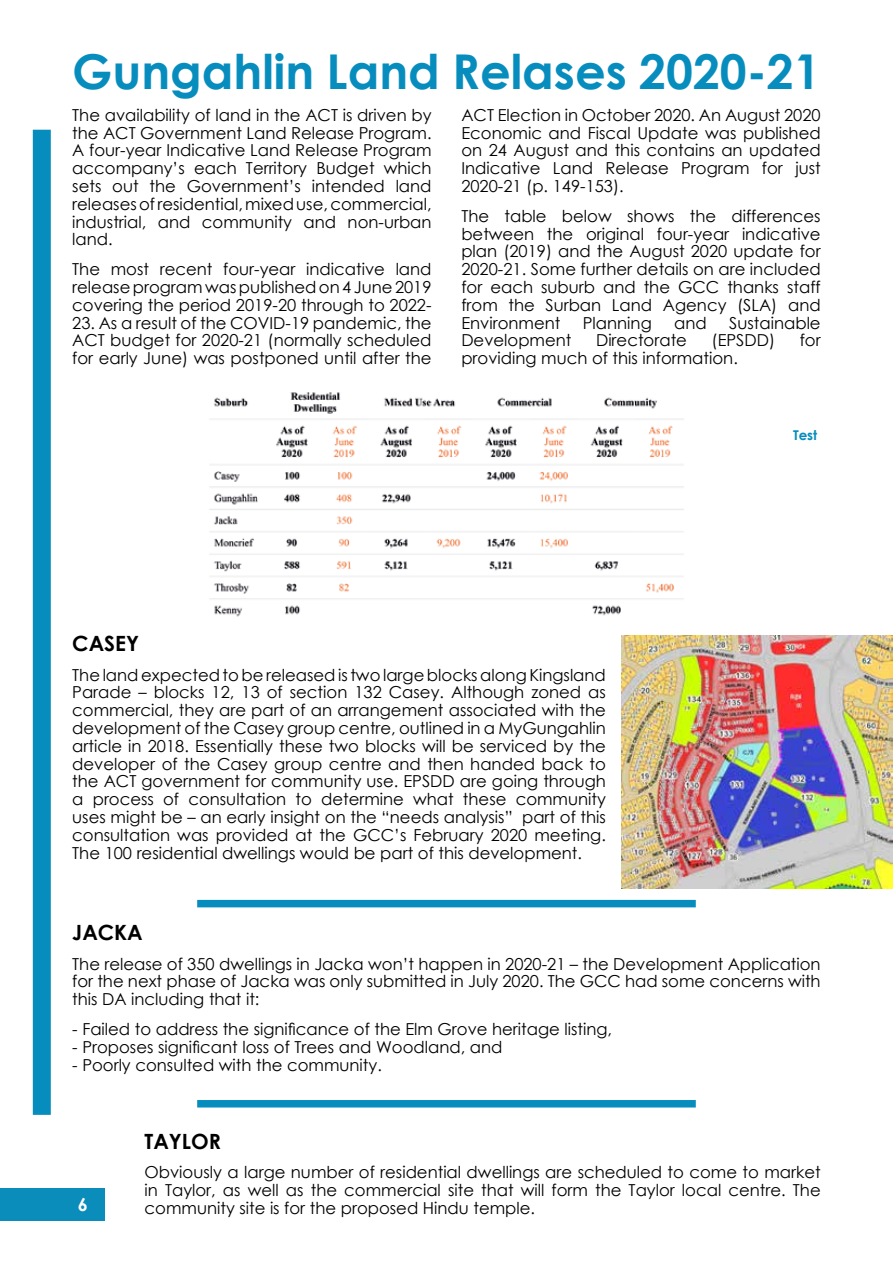
<style>
.page{position:relative;width:893px;height:1263px;background:#fff}
.page>*{position:absolute;margin:0;border:0;box-sizing:border-box;transform-origin:0 0}
.t1{font:700 48px "Century Gothic";color:#078dbd}
.t2{font:700 21px "Century Gothic";color:#000}
.t3{font:700 18px "Century Gothic";color:#fff}
.t4{font:16.5px/17.9px "Century Gothic";color:#000;text-align:justify}
.t5{font:700 13.5px "Century Gothic";color:#078dbd}
</style>
<div class="page">
<div style="left:0;top:1188px;width:104px;height:33px;background:#0b8dbc"></div>
<div style="left:33px;top:130px;width:18px;height:985px;background:#078dbd"></div>
<div style="left:197px;top:900px;width:499px;height:7px;background:#078dbd"></div>
<div style="left:197px;top:1100px;width:499px;height:7px;background:#078dbd"></div>
<img style="left:209px;top:392px;width:475px;height:225px">
<img style="left:622px;top:635px;width:271px;height:253px">
<h1 class="t1" style="left:72px;top:35px;width:750px">Gungahlin Land Relases 2020-21</h1>
<p class="t4" style="left:72px;top:106px;width:361px">The availability of land in the ACT is driven by the ACT Government Land Release Program.<br>A four-year Indicative Land Release Program accompany’s each Territory Budget which sets out the Government’s intended land releases of residential, mixed use, commercial, industrial, and community and non-urban land.</p>
<p class="t4" style="left:72px;top:260px;width:361px">The most recent four-year indicative land release program was published on 4 June 2019 covering the period 2019-20 through to 2022-</p>
<p class="t4" style="left:72px;top:313px;width:361px">23. As a result of the COVID-19 pandemic, the ACT budget for 2020-21 (normally scheduled for early June) was postponed until after the</p>
<p class="t4" style="left:461px;top:106px;width:361px">ACT Election in October 2020. An August 2020<br>Economic and Fiscal Update was published on 24 August and this contains an updated Indicative Land Release Program for just 2020-21 (p. 149-153).</p>
<p class="t4" style="left:461px;top:207px;width:361px">The table below shows the differences between the original four-year indicative plan (2019) and the August 2020 update for 2020-21. Some further details on are included for each suburb and the GCC thanks staff from the Surban Land Agency (SLA) and Environment</p>
<p class="t4" style="left:583px;top:313px;width:70px">Planning</p>
<p class="t4" style="left:674px;top:313px;width:34px">and</p>
<p class="t4" style="left:729px;top:313px;width:93px">Sustainable</p>
<p class="t4" style="left:461px;top:331px;width:112px">Development</p>
<p class="t4" style="left:596px;top:331px;width:92px">Directorate</p>
<p class="t4" style="left:712px;top:331px;width:65px">(EPSDD)</p>
<p class="t4" style="left:800px;top:331px;width:22px">for</p>
<p class="t4" style="left:461px;top:349px;width:278px">providing much of this information.</p>
<p class="t5" style="left:793px;top:425px;width:26px">Test</p>
<p class="t2" style="left:72px;top:627px;width:68px">CASEY</p>
<p class="t4" style="left:72px;top:665px;width:535px">The land expected to be released is two large blocks along Kingsland Parade – blocks 12, 13 of section 132 Casey. Although zoned as commercial, they are part of an arrangement associated with the development of the Casey group centre, outlined in a MyGungahlin article in 2018. Essentially these two blocks will be serviced by the developer of the Casey group centre and then handed back to the ACT government for community use. EPSDD are going through a process of consultation to determine what these community uses might be – an early insight on the “needs analysis” part of this consultation was provided at the GCC’s February 2020 meeting.<br>The 100 residential dwellings would be part of this development.</p>
<p class="t2" style="left:72px;top:916px;width:72px">JACKA</p>
<p class="t4" style="left:72px;top:954px;width:750px">The release of 350 dwellings in Jacka won’t happen in 2020-21 – the Development Application for the next phase of Jacka was only submitted in July 2020. The GCC had some concerns with this DA including that it:</p>
<p class="t4" style="left:72px;top:1020px;width:541px">- Failed to address the significance of the Elm Grove heritage listing,</p>
<p class="t4" style="left:72px;top:1038px;width:432px">- Proposes significant loss of Trees and Woodland, and</p>
<p class="t4" style="left:72px;top:1055px;width:311px">- Poorly consulted with the community.</p>
<p class="t3" style="left:78px;top:1191px;width:12px">6</p>
<p class="t2" style="left:145px;top:1125px;width:78px">TAYLOR</p>
<p class="t4" style="left:145px;top:1163px;width:678px">Obviously a large number of residential dwellings are scheduled to come to market in Taylor, as well as the commercial site that will form the Taylor local centre. The community site is for the proposed Hindu temple.</p>
</div>
